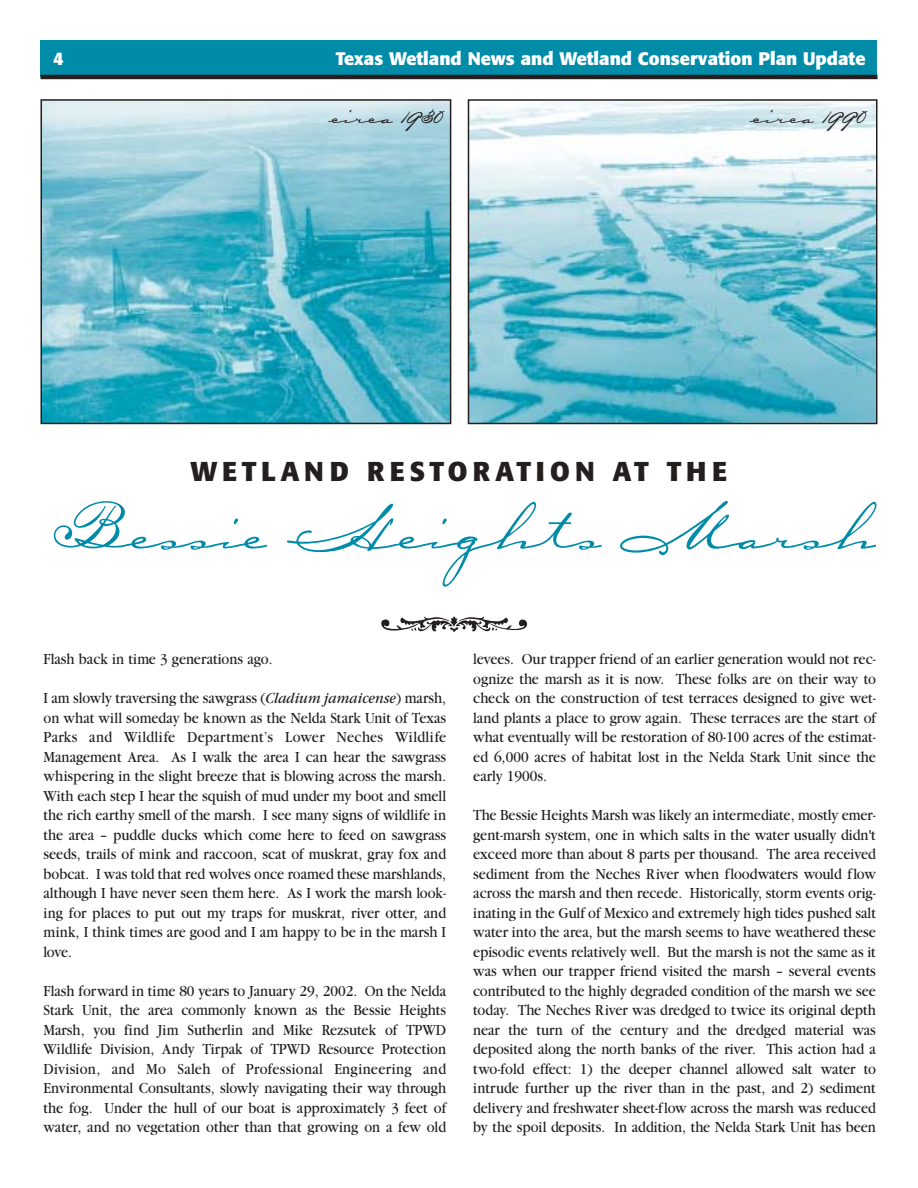
<style>
.page{position:relative;width:918px;height:1188px;background:#fff}
.page>*{position:absolute;margin:0;border:0;box-sizing:border-box;transform-origin:0 0}
.t1{font:85.5px "Carpenter ICG";color:#008ca9}
.t2{font:37.5px "Carpenter ICG";color:#231f1f}
.t3{font:700 27px "Formata";letter-spacing:.175em;color:#231f1f}
.t4{font:700 18px "Formata";color:#fff}
.t5{font:15px/19.5px "Garamond Book DTC";color:#231f1f;text-align:justify;scale:.9 1}
.s1{font-family:"Garamond Book Italic DTC"}
</style>
<div class="page">
<div style="left:40px;top:40px;width:838px;height:37px;background:#008ca9"></div>
<hr style="left:40px;top:75px;width:838px;height:4px;background:#231f1f">
<img style="left:43px;top:102px;width:405px;height:319px">
<div style="left:40px;top:99px;width:411px;height:325px;border:2px solid #231f1f"></div>
<img style="left:471px;top:102px;width:404px;height:319px">
<div style="left:468px;top:99px;width:410px;height:325px;border:2px solid #231f1f"></div>
<p class="t4" style="left:53px;top:50px;width:12px">4</p>
<p class="t4" style="left:336px;top:50px;width:531px">Texas Wetland News and Wetland Conservation Plan Update</p>
<h2 class="t2" style="left:327px;top:89px;width:115px">circa 1930</h2>
<h2 class="t2" style="left:748px;top:89px;width:117px">circa 1990</h2>
<h3 class="t3" style="left:191px;top:460px;width:538px">WETLAND RESTORATION AT THE</h3>
<h1 class="t1" style="left:46px;top:469px;width:827px">Bessie Heights Marsh</h1>
<p class="t5" style="left:44px;top:651px;width:256px">Flash back in time 3 generations ago.</p>
<p class="t5" style="left:44px;top:690px;width:449px">I am slowly traversing the sawgrass (<span class="s1">Cladium jamaicense</span>) marsh, on what will someday be known as the Nelda Stark Unit of Texas Parks and Wildlife Department’s Lower Neches Wildlife Management Area. As I walk the area I can hear the sawgrass whispering in the slight breeze that is blowing across the marsh.<br>With each step I hear the squish of mud under my boot and smell the rich earthy smell of the marsh. I see many signs of wildlife in the area – puddle ducks which come here to feed on sawgrass seeds, trails of mink and raccoon, scat of muskrat, gray fox and bobcat. I was told that red wolves once roamed these marshlands, although I have never seen them here. As I work the marsh look&shy;ing for places to put out my traps for muskrat, river otter, and mink, I think times are good and I am happy to be in the marsh I love.</p>
<p class="t5" style="left:44px;top:982px;width:449px">Flash forward in time 80 years to January 29, 2002. On the Nelda Stark Unit, the area commonly known as the Bessie Heights Marsh, you find Jim Sutherlin and Mike Rezsutek of TPWD Wildlife Division, Andy Tirpak of TPWD Resource Protection Division, and Mo Saleh of Professional Engineering and Environmental Consultants, slowly navigating their way through the fog. Under the hull of our boat is approximately 3 feet of water, and no vegetation other than that growing on a few old</p>
<p class="t5" style="left:473px;top:651px;width:449px">levees. Our trapper friend of an earlier generation would not rec&shy;ognize the marsh as it is now. These folks are on their way to check on the construction of test terraces designed to give wet&shy;land plants a place to grow again. These terraces are the start of what eventually will be restoration of 80-100 acres of the estimat&shy;ed 6,000 acres of habitat lost in the Nelda Stark Unit since the early 1900s.</p>
<p class="t5" style="left:473px;top:807px;width:449px">The Bessie Heights Marsh was likely an intermediate, mostly emer&shy;gent-marsh system, one in which salts in the water usually didn't exceed more than about 8 parts per thousand. The area received sediment from the Neches River when floodwaters would flow across the marsh and then recede. Historically, storm events orig&shy;inating in the Gulf of Mexico and extremely high tides pushed salt water into the area, but the marsh seems to have weathered these episodic events relatively well. But the marsh is not the same as it was when our trapper friend visited the marsh – several events contributed to the highly degraded condition of the marsh we see today. The Neches River was dredged to twice its original depth near the turn of the century and the dredged material was deposited along the north banks of the river. This action had a two-fold effect: 1) the deeper channel allowed salt water to intrude further up the river than in the past, and 2) sediment delivery and freshwater sheet-flow across the marsh was reduced by the spoil deposits. In addition, the Nelda Stark Unit has been</p>
</div>
